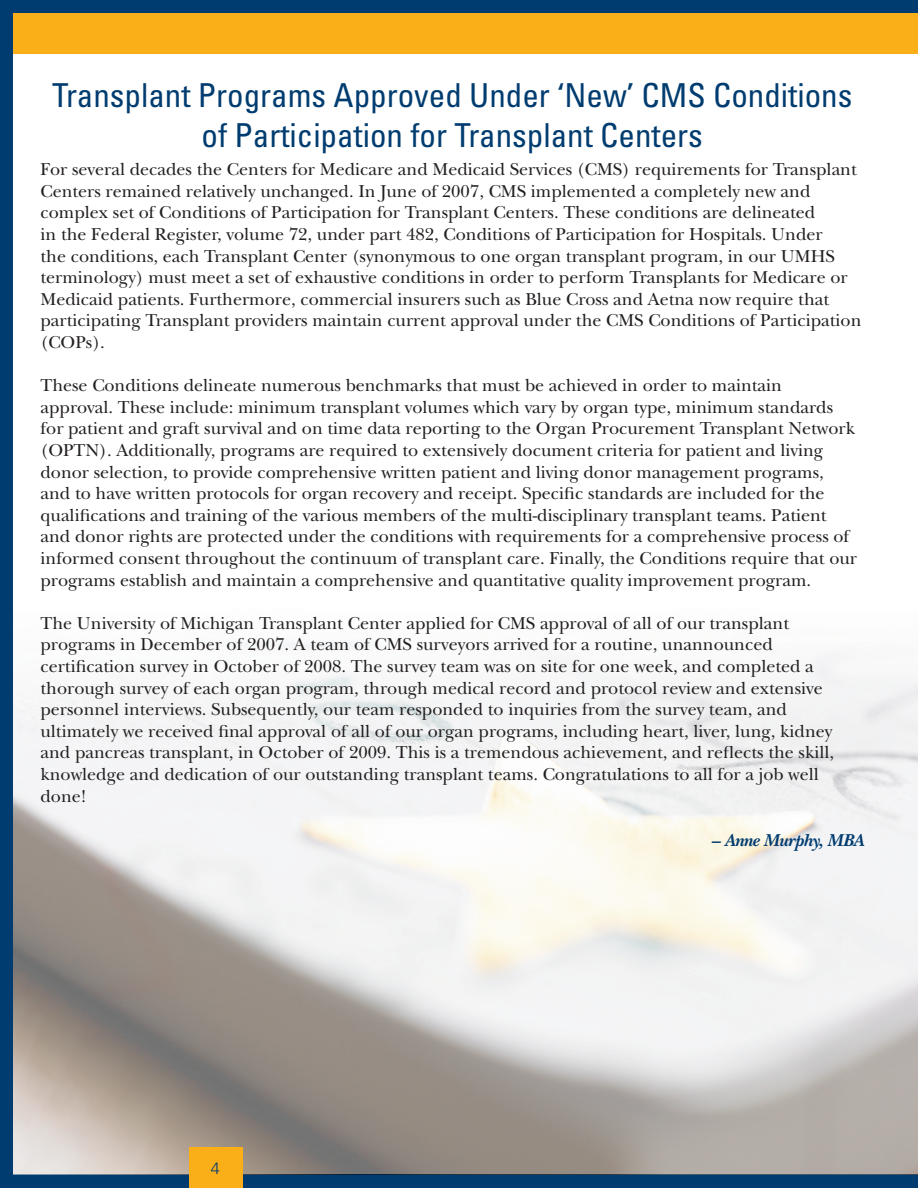
<style>
.page{position:relative;width:918px;height:1188px;background:#013c70}
.page>*{position:absolute;margin:0;border:0;box-sizing:border-box;transform-origin:0 0}
.t1{font:condensed 33px/39.6px "Univers";color:#013c70;text-align:center}
.t2{font:18px/21.6px "New Baskerville";color:#231f20}
.t3{font:italic 700 18px "New Baskerville";letter-spacing:-.02em;color:#013c70}
.t4{font:300 16.5px "Univers";color:#013c70}
</style>
<div class="page">
<div style="left:14px;top:14px;width:904px;height:40px;background:#faaf18"></div>
<img style="left:14px;top:54px;width:904px;height:1120px">
<div style="left:189px;top:1148px;width:54px;height:40px;background:#faaf18"></div>
<h1 class="t1" style="left:52px;top:75px;width:802px">Transplant Programs Approved Under ‘New’ CMS Conditions of Participation for Transplant Centers</h1>
<p class="t2" style="left:40px;top:159px;width:822px">For several decades the Centers for Medicare and Medicaid Services (CMS) requirements for Transplant Centers remained relatively unchanged. In June of 2007, CMS implemented a completely new and complex set of Conditions of Participation for Transplant Centers. These conditions are delineated<br>in the Federal Register, volume 72, under part 482, Conditions of Participation for Hospitals. Under<br>the conditions, each Transplant Center (synonymous to one organ transplant program, in our UMHS terminology) must meet a set of exhaustive conditions in order to perform Transplants for Medicare or Medicaid patients. Furthermore, commercial insurers such as Blue Cross and Aetna now require that participating Transplant providers maintain current approval under the CMS Conditions of Participation (COPs).</p>
<p class="t2" style="left:40px;top:375px;width:818px">These Conditions delineate numerous benchmarks that must be achieved in order to maintain approval. These include: minimum transplant volumes which vary by organ type, minimum standards for patient and graft survival and on time data reporting to the Organ Procurement Transplant Network (OPTN). Additionally, programs are required to extensively document criteria for patient and living donor selection, to provide comprehensive written patient and living donor management programs, and to have written protocols for organ recovery and receipt. Specific standards are included for the qualifications and training of the various members of the multi-disciplinary transplant teams. Patient and donor rights are protected under the conditions with requirements for a comprehensive process of informed consent throughout the continuum of transplant care. Finally, the Conditions require that our programs establish and maintain a comprehensive and quantitative quality improvement program.</p>
<p class="t2" style="left:40px;top:612px;width:795px">The University of Michigan Transplant Center applied for CMS approval of all of our transplant programs in December of 2007. A team of CMS surveyors arrived for a routine, unannounced certification survey in October of 2008. The survey team was on site for one week, and completed a thorough survey of each organ program, through medical record and protocol review and extensive personnel interviews. Subsequently, our team responded to inquiries from the survey team, and ultimately we received final approval of all of our organ programs, including heart, liver, lung, kidney and pancreas transplant, in October of 2009. This is a tremendous achievement, and reflects the skill, knowledge and dedication of our outstanding transplant teams. Congratulations to all for a job well done!</p>
<p class="t3" style="left:712px;top:829px;width:154px">– Anne Murphy, MBA</p>
<p class="t4" style="left:211px;top:1159px;width:11px">4</p>
</div>
